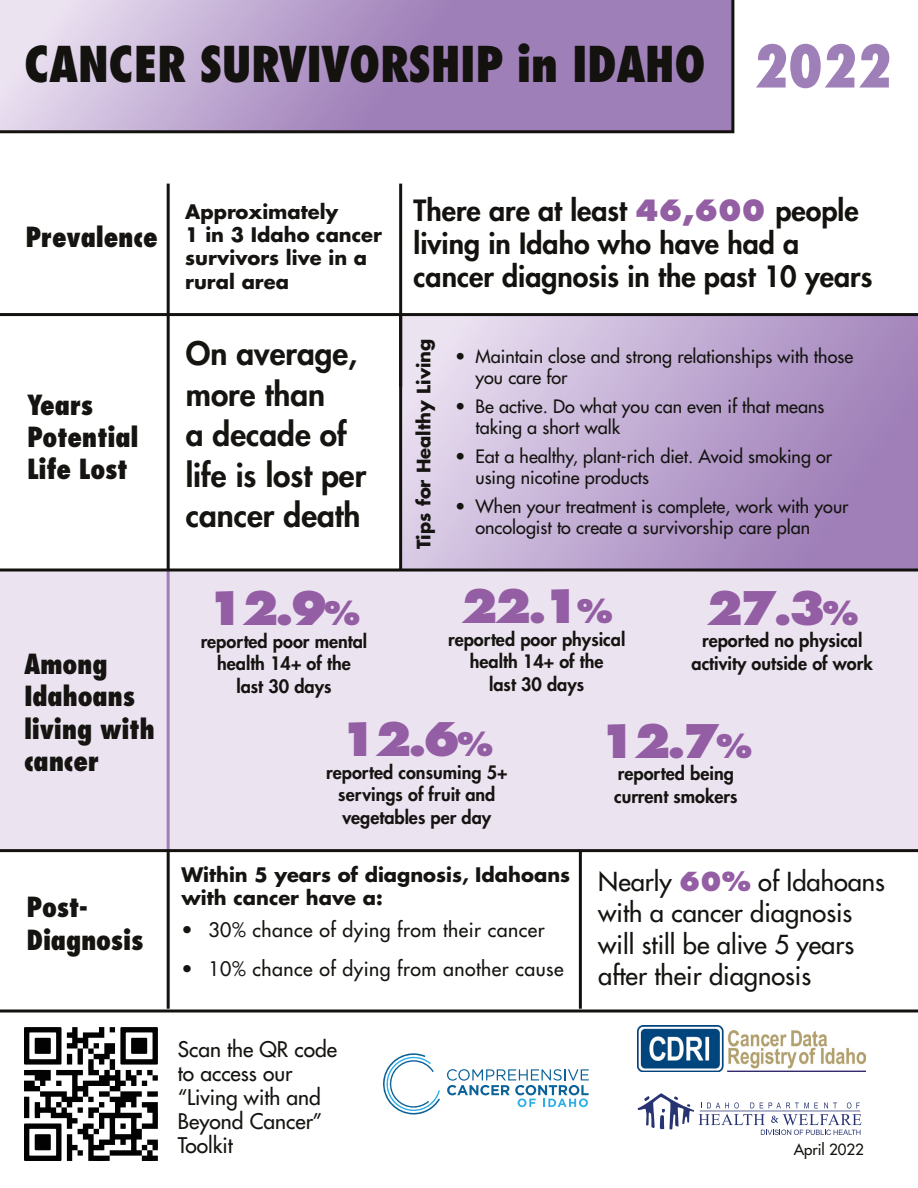
<style>
.page{position:relative;width:918px;height:1188px;background:#fff}
.page>*{position:absolute;margin:0;border:0;box-sizing:border-box;transform-origin:0 0}
.t1{font:800 condensed 57px "Futura Std";color:#9f7fb8}
.t2{font:800 condensed 48px "Futura Std";letter-spacing:-.01em;color:#13120e}
.t3{font:800 45px "Futura Std";letter-spacing:-.08em;color:#935ea3}
.t4{font:800 31.5px/40.5px "Futura Std";color:#151411}
.t5{font:800 28.5px/33px "Futura Std";color:#13120e}
.t6{font:800 condensed 27px/32.4px "Futura Std";letter-spacing:-.01em;color:#151411}
.t7{font:500 25.5px/31.5px "Futura Std";color:#151411}
.t8{font:500 21px/24px "Futura Std";color:#151411}
.t9{font:700 19.5px/23.4px "Futura Std";color:#151411}
.t10{font:500 19.5px "Futura Std";letter-spacing:.025em;color:#151411}
.t11{font:500 18px/21.6px "Futura Std";color:#151411}
.t12{font:800 18px/22.5px "Futura Std";color:#151411;text-align:center}
.t13{font:700 18px "Futura Std";color:#151411}
.t14{font:500 15px "Futura Std";color:#13120e}
.s1{color:#935ea3}
.s2{font-size:31.5px}
.s3{font-weight:800;color:#935ea3}
</style>
<div class="page">
<svg style="left:399px;top:313px;width:519px;height:255px;background:#bca6cd"></svg>
<hr style="left:167px;top:184px;width:3px;height:825px;background:#13120e">
<hr style="left:399px;top:184px;width:3px;height:203px;background:#13120e">
<hr style="left:579px;top:835px;width:3px;height:174px;background:#13120e">
<svg style="left:0;top:0;width:734px;height:133px;background:#b097c3"></svg>
<div style="left:0;top:568px;width:918px;height:284px;background:#ece3f1"></div>
<hr style="left:0;top:313px;width:400px;height:3px;background:#13120e">
<hr style="left:0;top:1010px;width:918px;height:2px;background:#13120e">
<svg style="left:638px;top:1093px;width:224px;height:42px"></svg>
<svg style="left:383px;top:1053px;width:57px;height:61px"></svg>
<svg style="left:447px;top:1069px;width:142px;height:38px"></svg>
<img style="left:638px;top:1026px;width:228px;height:45px">
<svg style="left:24px;top:1027px;width:134px;height:134px"></svg>
<p class="t2" style="left:24px;top:34px;width:683px">CANCER SURVIVORSHIP in IDAHO</p>
<p class="t1" style="left:754px;top:31px;width:139px">2022</p>
<p class="t6" style="left:26px;top:221px;width:134px">Prevalence</p>
<p class="t6" style="left:27px;top:388px;width:113px">Years<br>Potential<br>Life Lost</p>
<p class="t6" style="left:24px;top:647px;width:133px">Among<br>Idahoans living with cancer</p>
<p class="t6" style="left:27px;top:891px;width:118px">Post-<br>Diagnosis</p>
<p class="t9" style="left:185px;top:199px;width:198px">Approximately<br>1 in 3 Idaho cancer survivors live in a rural area</p>
<p class="t4" style="left:186px;top:333px;width:182px">On average, more than<br>a decade of life is lost per cancer death</p>
<p class="t5" style="left:414px;top:194px;width:460px">There are at least <span class="s1">46,600</span> people living in Idaho who have had a cancer diagnosis in the past 10 years</p>
<p class="t13" style="left:412px;top:549px;width:212px;rotate:-90deg">Tips for Healthy Living</p>
<p class="t11" style="left:476px;top:346px;width:379px;text-indent:-20px">• Maintain close and strong relationships with those you care for</p>
<p class="t11" style="left:476px;top:395px;width:350px;text-indent:-20px">• Be active. Do what you can even if that means taking a short walk</p>
<p class="t11" style="left:476px;top:445px;width:358px;text-indent:-20px">• Eat a healthy, plant-rich diet. Avoid smoking or using nicotine products</p>
<p class="t11" style="left:476px;top:495px;width:375px;text-indent:-20px">• When your treatment is complete, work with your oncologist to create a survivorship care plan</p>
<p class="t3" style="left:460px;top:578px;width:154px">22.1<span class="s2">%</span></p>
<p class="t12" style="left:448px;top:628px;width:179px">reported poor physical health 14+ of the<br>last 30 days</p>
<p class="t3" style="left:600px;top:712px;width:154px">12.7<span class="s2">%</span></p>
<p class="t12" style="left:614px;top:762px;width:125px;text-align:left">reported being current smokers</p>
<p class="t3" style="left:706px;top:579px;width:154px">27.3<span class="s2">%</span></p>
<p class="t12" style="left:692px;top:629px;width:183px">reported no physical activity outside of work</p>
<p class="t3" style="left:208px;top:580px;width:154px">12.9<span class="s2">%</span></p>
<p class="t12" style="left:201px;top:630px;width:168px">reported poor mental health 14+ of the<br>last 30 days</p>
<p class="t3" style="left:341px;top:711px;width:154px">12.6<span class="s2">%</span></p>
<p class="t12" style="left:326px;top:761px;width:183px">reported consuming 5+ servings of fruit and vegetables per day</p>
<p class="t9" style="left:182px;top:862px;width:390px">Within 5 years of diagnosis, Idahoans with cancer have a:</p>
<p class="t10" style="left:182px;top:918px;width:365px">• 30% chance of dying from their cancer</p>
<p class="t10" style="left:182px;top:957px;width:384px">• 10% chance of dying from another cause</p>
<p class="t8" style="left:178px;top:1037px;width:160px">Scan the QR code to access our “Living with and<br>Beyond Cancer”<br>Toolkit</p>
<p class="t7" style="left:598px;top:866px;width:288px">Nearly <span class="s3">60%</span> of Idahoans with a cancer diagnosis will still be alive 5 years after their diagnosis</p>
<p class="t14" style="left:794px;top:1140px;width:72px">April 2022</p>
</div>
